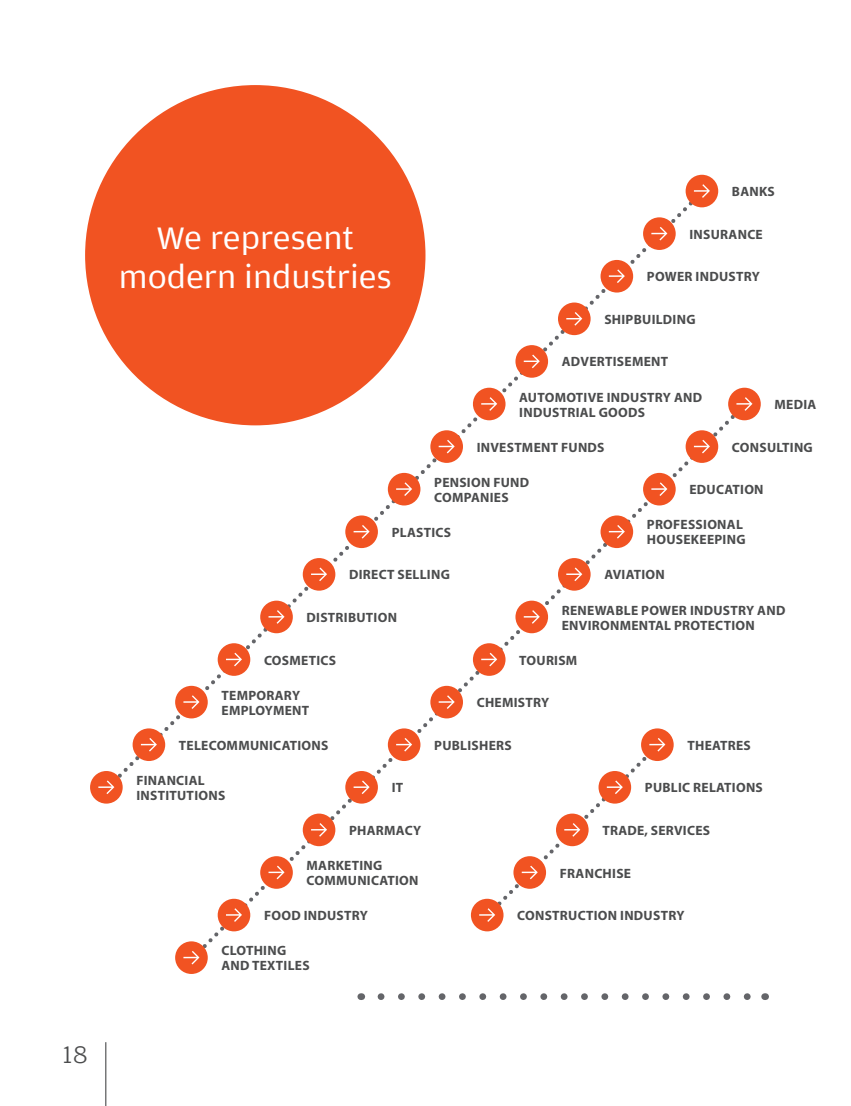
<style>
.page{position:relative;width:851px;height:1106px;background:#fff}
.page>*{position:absolute;margin:0;border:0;box-sizing:border-box;transform-origin:0 0}
.babel{font:33px "Amplitude Wide";color:#fff}
.t1{font:300 25.5px "Amplitude Wide";color:#4b4c4d}
.t2{font:700 13.5px/15px "Myriad Pro";letter-spacing:.02em;color:#4b4c4d}
</style>
<div class="page">
<svg style="left:381px;top:993px;width:370px;height:7px"></svg>
<svg style="left:193px;top:401px;width:554px;height:550px"></svg>
<div style="left:85px;top:85px;width:340px;height:340px;background:#f15322;border-radius:50%"></div>
<div style="left:685px;top:175px;width:33px;height:32px;background:#f15322;border-radius:50%"></div>
<svg style="left:693px;top:184px;width:16px;height:14px"></svg>
<div style="left:728px;top:388px;width:32px;height:32px;background:#f15322;border-radius:50%"></div>
<svg style="left:736px;top:397px;width:16px;height:14px"></svg>
<div style="left:641px;top:728px;width:32px;height:33px;background:#f15322;border-radius:50%"></div>
<div style="left:643px;top:217px;width:32px;height:33px;background:#f15322;border-radius:50%"></div>
<svg style="left:651px;top:227px;width:16px;height:13px"></svg>
<div style="left:685px;top:430px;width:33px;height:33px;background:#f15322;border-radius:50%"></div>
<svg style="left:693px;top:440px;width:16px;height:13px"></svg>
<div style="left:600px;top:260px;width:33px;height:32px;background:#f15322;border-radius:50%"></div>
<svg style="left:608px;top:269px;width:16px;height:14px"></svg>
<div style="left:643px;top:473px;width:32px;height:32px;background:#f15322;border-radius:50%"></div>
<svg style="left:651px;top:482px;width:16px;height:14px"></svg>
<div style="left:558px;top:302px;width:32px;height:33px;background:#f15322;border-radius:50%"></div>
<svg style="left:566px;top:312px;width:16px;height:14px"></svg>
<div style="left:600px;top:515px;width:33px;height:33px;background:#f15322;border-radius:50%"></div>
<svg style="left:608px;top:525px;width:16px;height:13px"></svg>
<div style="left:515px;top:345px;width:33px;height:33px;background:#f15322;border-radius:50%"></div>
<svg style="left:523px;top:354px;width:16px;height:14px"></svg>
<div style="left:558px;top:558px;width:32px;height:32px;background:#f15322;border-radius:50%"></div>
<svg style="left:566px;top:567px;width:16px;height:14px"></svg>
<div style="left:471px;top:898px;width:32px;height:33px;background:#f15322;border-radius:50%"></div>
<svg style="left:479px;top:738px;width:186px;height:184px"></svg>
<div style="left:473px;top:388px;width:32px;height:32px;background:#f15322;border-radius:50%"></div>
<svg style="left:481px;top:397px;width:16px;height:14px"></svg>
<div style="left:515px;top:600px;width:33px;height:33px;background:#f15322;border-radius:50%"></div>
<svg style="left:523px;top:610px;width:16px;height:14px"></svg>
<div style="left:430px;top:430px;width:33px;height:33px;background:#f15322;border-radius:50%"></div>
<svg style="left:438px;top:440px;width:16px;height:13px"></svg>
<div style="left:473px;top:643px;width:32px;height:33px;background:#f15322;border-radius:50%"></div>
<svg style="left:481px;top:652px;width:16px;height:14px"></svg>
<div style="left:388px;top:473px;width:32px;height:32px;background:#f15322;border-radius:50%"></div>
<svg style="left:396px;top:482px;width:16px;height:14px"></svg>
<div style="left:430px;top:686px;width:33px;height:32px;background:#f15322;border-radius:50%"></div>
<svg style="left:438px;top:695px;width:16px;height:14px"></svg>
<div style="left:345px;top:515px;width:33px;height:33px;background:#f15322;border-radius:50%"></div>
<svg style="left:353px;top:525px;width:16px;height:13px"></svg>
<div style="left:388px;top:728px;width:32px;height:33px;background:#f15322;border-radius:50%"></div>
<svg style="left:396px;top:738px;width:16px;height:13px"></svg>
<div style="left:303px;top:558px;width:32px;height:32px;background:#f15322;border-radius:50%"></div>
<svg style="left:311px;top:567px;width:16px;height:14px"></svg>
<div style="left:345px;top:771px;width:33px;height:32px;background:#f15322;border-radius:50%"></div>
<svg style="left:353px;top:780px;width:16px;height:14px"></svg>
<div style="left:260px;top:600px;width:33px;height:33px;background:#f15322;border-radius:50%"></div>
<svg style="left:268px;top:610px;width:16px;height:14px"></svg>
<div style="left:303px;top:813px;width:32px;height:33px;background:#f15322;border-radius:50%"></div>
<svg style="left:311px;top:823px;width:16px;height:13px"></svg>
<div style="left:218px;top:643px;width:32px;height:33px;background:#f15322;border-radius:50%"></div>
<svg style="left:226px;top:652px;width:16px;height:14px"></svg>
<div style="left:260px;top:856px;width:33px;height:32px;background:#f15322;border-radius:50%"></div>
<svg style="left:268px;top:865px;width:16px;height:14px"></svg>
<div style="left:175px;top:686px;width:33px;height:32px;background:#f15322;border-radius:50%"></div>
<svg style="left:183px;top:695px;width:16px;height:14px"></svg>
<div style="left:218px;top:898px;width:32px;height:33px;background:#f15322;border-radius:50%"></div>
<svg style="left:226px;top:908px;width:16px;height:14px"></svg>
<div style="left:133px;top:728px;width:32px;height:33px;background:#f15322;border-radius:50%"></div>
<svg style="left:141px;top:738px;width:16px;height:13px"></svg>
<div style="left:175px;top:941px;width:33px;height:33px;background:#f15322;border-radius:50%"></div>
<svg style="left:183px;top:951px;width:16px;height:13px"></svg>
<div style="left:90px;top:771px;width:33px;height:32px;background:#f15322;border-radius:50%"></div>
<svg style="left:98px;top:780px;width:16px;height:14px"></svg>
<hr style="left:105px;top:1042px;width:1px;height:64px;background:#4b4c4d">
<h2 class="t1" style="left:62px;top:1038px;width:27px">18</h2>
<p class="babel" style="left:157px;top:217px;width:199px">We represent</p>
<p class="babel" style="left:119px;top:257px;width:274px">modern industries</p>
<p class="t2" style="left:731px;top:184px;width:44px">BANKS</p>
<p class="t2" style="left:689px;top:226px;width:75px">INSURANCE</p>
<p class="t2" style="left:646px;top:269px;width:114px">POWER INDUSTRY</p>
<p class="t2" style="left:604px;top:311px;width:93px">SHIPBUILDING</p>
<p class="t2" style="left:561px;top:354px;width:108px">ADVERTISEMENT</p>
<p class="t2" style="left:519px;top:389px;width:184px">AUTOMOTIVE INDUSTRY AND<br>INDUSTRIAL GOODS</p>
<p class="t2" style="left:476px;top:439px;width:129px">INVESTMENT FUNDS</p>
<p class="t2" style="left:774px;top:396px;width:43px">MEDIA</p>
<p class="t2" style="left:731px;top:439px;width:82px">CONSULTING</p>
<p class="t2" style="left:434px;top:474px;width:96px">PENSION FUND<br>COMPANIES</p>
<p class="t2" style="left:689px;top:482px;width:76px">EDUCATION</p>
<p class="t2" style="left:391px;top:524px;width:61px">PLASTICS</p>
<p class="t2" style="left:349px;top:567px;width:102px">DIRECT SELLING</p>
<p class="t2" style="left:306px;top:609px;width:92px">DISTRIBUTION</p>
<p class="t2" style="left:264px;top:652px;width:74px">COSMETICS</p>
<p class="t2" style="left:221px;top:687px;width:89px">TEMPORARY<br>EMPLOYMENT</p>
<p class="t2" style="left:646px;top:517px;width:100px">PROFESSIONAL<br>HOUSEKEEPING</p>
<p class="t2" style="left:604px;top:567px;width:62px">AVIATION</p>
<p class="t2" style="left:561px;top:602px;width:225px">RENEWABLE POWER INDUSTRY AND<br>ENVIRONMENTAL PROTECTION</p>
<p class="t2" style="left:519px;top:652px;width:60px">TOURISM</p>
<p class="t2" style="left:476px;top:694px;width:74px">CHEMISTRY</p>
<p class="t2" style="left:179px;top:737px;width:151px">TELECOMMUNICATIONS</p>
<p class="t2" style="left:136px;top:772px;width:90px">FINANCIAL<br>INSTITUTIONS</p>
<p class="t2" style="left:391px;top:780px;width:13px">IT</p>
<p class="t2" style="left:349px;top:822px;width:74px">PHARMACY</p>
<p class="t2" style="left:306px;top:857px;width:113px">MARKETING<br>COMMUNICATION</p>
<p class="t2" style="left:264px;top:907px;width:105px">FOOD INDUSTRY</p>
<p class="t2" style="left:221px;top:942px;width:66px">CLOTHING</p>
<p class="t2" style="left:221px;top:957px;width:90px">AND TEXTILES</p>
<p class="t2" style="left:434px;top:737px;width:79px">PUBLISHERS</p>
<p class="t2" style="left:687px;top:737px;width:65px">THEATRES</p>
<p class="t2" style="left:644px;top:780px;width:119px">PUBLIC RELATIONS</p>
<p class="t2" style="left:602px;top:822px;width:109px">TRADE, SERVICES</p>
<p class="t2" style="left:559px;top:865px;width:73px">FRANCHISE</p>
<p class="t2" style="left:517px;top:907px;width:169px">CONSTRUCTION INDUSTRY</p>
</div>
